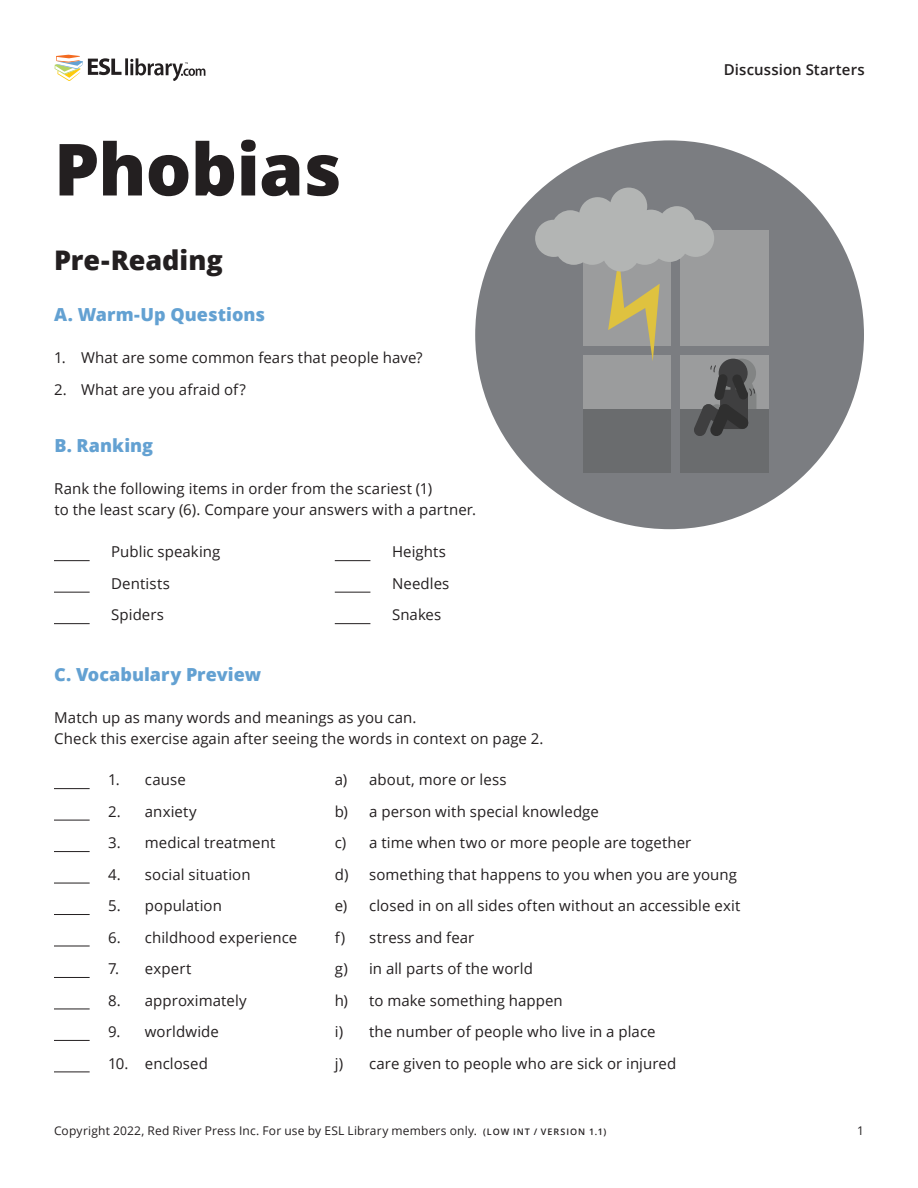
<style>
.page{position:relative;width:918px;height:1188px;background:#fff}
.page>*{position:absolute;margin:0;border:0;box-sizing:border-box;transform-origin:0 0}
.t1{font:800 72px "Open Sans";letter-spacing:-.01em;color:#231f20}
.t2{font:800 27px "Open Sans";color:#231f20}
.t3{font:800 18px "Open Sans";color:#63a1d2}
.t4{font:15px/31.5px "Open Sans";letter-spacing:.005em;color:#231f20}
.t5{font:600 15px "Open Sans";letter-spacing:.01em;color:#231f20}
.t6{font:12px "Open Sans";letter-spacing:.015em;color:#231f20}
.s1{font-weight:600;font-size:9px}
</style>
<div class="page">
<svg style="left:54px;top:54px;width:151px;height:27px"></svg>
<hr style="left:54px;top:560px;width:36px;height:1px;background:#231f20">
<hr style="left:54px;top:592px;width:36px;height:1px;background:#231f20">
<hr style="left:54px;top:623px;width:36px;height:1px;background:#231f20">
<hr style="left:54px;top:788px;width:36px;height:1px;background:#231f20">
<hr style="left:54px;top:820px;width:36px;height:1px;background:#231f20">
<hr style="left:54px;top:851px;width:36px;height:1px;background:#231f20">
<hr style="left:54px;top:883px;width:36px;height:1px;background:#231f20">
<hr style="left:54px;top:914px;width:36px;height:1px;background:#231f20">
<hr style="left:54px;top:946px;width:36px;height:1px;background:#231f20">
<hr style="left:54px;top:977px;width:36px;height:1px;background:#231f20">
<hr style="left:54px;top:1009px;width:36px;height:1px;background:#231f20">
<hr style="left:54px;top:1040px;width:36px;height:1px;background:#231f20">
<hr style="left:54px;top:1072px;width:36px;height:1px;background:#231f20">
<div style="left:475px;top:140px;width:389px;height:389px;background:#7b7d81;border-radius:194px"></div>
<div style="left:583px;top:230px;width:186px;height:243px;background:#9b9c9d"></div>
<div style="left:582px;top:347px;width:187px;height:8px;background:#7b7d81"></div>
<div style="left:583px;top:409px;width:186px;height:64px;background:#6a6c6e"></div>
<div style="left:672px;top:230px;width:8px;height:243px;background:#7b7d81"></div>
<svg style="left:535px;top:188px;width:222px;height:249px"></svg>
<hr style="left:335px;top:560px;width:35px;height:1px;background:#231f20">
<hr style="left:335px;top:592px;width:35px;height:1px;background:#231f20">
<hr style="left:335px;top:623px;width:35px;height:1px;background:#231f20">
<h1 class="t1" style="left:54px;top:115px;width:289px">Phobias</h1>
<h2 class="t2" style="left:54px;top:240px;width:170px">Pre-Reading</h2>
<p class="t3" style="left:54px;top:301px;width:213px">A. Warm-Up Questions</p>
<p class="t4" style="left:54px;top:342px;width:370px">1. What are some common fears that people have?</p>
<p class="t4" style="left:54px;top:373px;width:193px">2. What are you afraid of?</p>
<p class="t3" style="left:54px;top:431px;width:100px">B. Ranking</p>
<p class="t4" style="left:54px;top:477px;width:423px;line-height:21px">Rank the following items in order from the scariest (1)<br>to the least scary (6). Compare your answers with a partner.</p>
<p class="t4" style="left:111px;top:536px;width:111px">Public speaking<br>Dentists<br>Spiders</p>
<p class="t4" style="left:392px;top:536px;width:59px">Heights<br>Needles<br>Snakes</p>
<p class="t5" style="left:724px;top:59px;width:142px">Discussion Starters</p>
<p class="t3" style="left:54px;top:661px;width:209px">C. Vocabulary Preview</p>
<p class="t4" style="left:54px;top:707px;width:491px;line-height:21px">Match up as many words and meanings as you can.<br>Check this exercise again after seeing the words in context on page 2.</p>
<p class="t4" style="left:335px;top:764px;width:15px">a) b) c) d) e) f) g) h) i) j)</p>
<p class="t4" style="left:369px;top:764px;width:373px">about, more or less<br>a person with special knowledge<br>a time when two or more people are together something that happens to you when you are young closed in on all sides often without an accessible exit stress and fear<br>in all parts of the world<br>to make something happen<br>the number of people who live in a place<br>care given to people who are sick or injured</p>
<p class="t4" style="left:108px;top:764px;width:22px">1.<br>2.<br>3.<br>4.<br>5.<br>6.<br>7.<br>8.<br>9.<br>10.</p>
<p class="t4" style="left:145px;top:764px;width:154px">cause<br>anxiety<br>medical treatment social situation population<br>childhood experience expert<br>approximately worldwide<br>enclosed</p>
<p class="t6" style="left:54px;top:1122px;width:554px">Copyright 2022, Red River Press Inc. For use by ESL Library members only. <span class="s1">(LOW INT / VERSION 1.1)</span></p>
<p class="t6" style="left:857px;top:1122px;width:8px">1</p>
</div>
